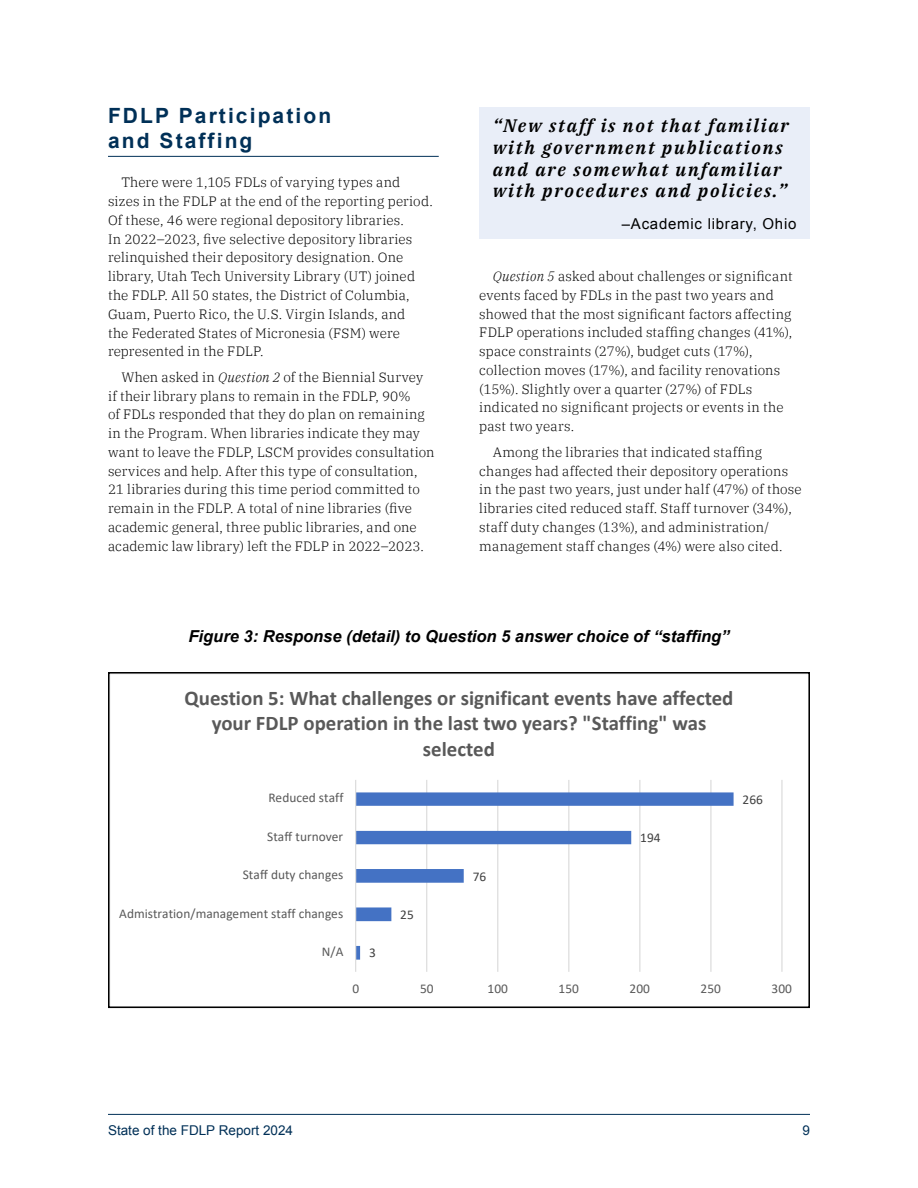
<style>
.page{position:relative;width:918px;height:1188px;background:#fff}
.page>*{position:absolute;margin:0;border:0;box-sizing:border-box;transform-origin:0 0}
.t1{font:700 21px/25.2px "Arial";letter-spacing:.1em;color:#003057}
.t2{font:700 20.85px/25.7px "Calibri";color:#595959;text-align:center}
.t3{font:italic 600 18px/21.6px "IBM Plex Serif";letter-spacing:.1em;color:#000}
.t4{font:italic 700 16.5px "Arial";color:#000}
.t5{font:15px "Arial";letter-spacing:.05em;color:#000}
.t6{font:300 13.5px/18.8px "IBM Plex Serif";letter-spacing:.015em;color:#000}
.t7{font:13.5px "Arial";color:#003057}
.t8{font:13.35px "Calibri";letter-spacing:.005em;color:#595959}
.t9{font:13.35px "Calibri";letter-spacing:.005em;color:#404040}
.s1{font-style:italic}
</style>
<div class="page">
<hr style="left:108px;top:1114px;width:702px;height:1px;background:#003057">
<hr style="left:108px;top:156px;width:331px;height:1px;background:#003057">
<hr style="left:426px;top:780px;width:1px;height:192px;background:#d9d9d9">
<hr style="left:497px;top:780px;width:1px;height:192px;background:#d9d9d9">
<hr style="left:568px;top:780px;width:1px;height:192px;background:#d9d9d9">
<hr style="left:639px;top:780px;width:1px;height:192px;background:#d9d9d9">
<hr style="left:710px;top:780px;width:1px;height:192px;background:#d9d9d9">
<hr style="left:781px;top:780px;width:2px;height:192px;background:#d9d9d9">
<svg style="left:356px;top:792px;width:378px;height:168px"></svg>
<hr style="left:355px;top:780px;width:1px;height:192px;background:#d9d9d9">
<div style="left:108px;top:672px;width:702px;height:336px;border:2px solid #000"></div>
<div style="left:479px;top:107px;width:331px;height:102px;background:#e9eef8"></div>
<div style="left:479px;top:198px;width:331px;height:41px;background:#e9eef8"></div>
<h1 class="t1" style="left:108px;top:104px;width:225px">FDLP Participation and Staffing</h1>
<p class="t6" style="left:108px;top:172px;width:326px;text-indent:14px">There were 1,105 FDLs of varying types and sizes in the FDLP at the end of the reporting period.<br>Of these, 46 were regional depository libraries.<br>In 2022–2023, five selective depository libraries relinquished their depository designation. One library, Utah Tech University Library (UT) joined the FDLP. All 50 states, the District of Columbia, Guam, Puerto Rico, the U.S. Virgin Islands, and<br>the Federated States of Micronesia (FSM) were represented in the FDLP.</p>
<p class="t6" style="left:108px;top:366px;width:328px;text-indent:14px">When asked in <span class="s1">Question 2</span> of the Biennial Survey if their library plans to remain in the FDLP, 90%<br>of FDLs responded that they do plan on remaining in the Program. When libraries indicate they may want to leave the FDLP, LSCM provides consultation services and help. After this type of consultation, 21 libraries during this time period committed to remain in the FDLP. A total of nine libraries (five academic general, three public libraries, and one academic law library) left the FDLP in 2022–2023.</p>
<h3 class="t3" style="left:493px;top:114px;width:298px">“New staff is not that familiar with government publications and are somewhat unfamiliar with procedures and policies.”</h3>
<p class="t5" style="left:622px;top:214px;width:176px">–Academic library, Ohio</p>
<p class="t6" style="left:479px;top:266px;width:315px;text-indent:14px"><span class="s1">Question 5</span> asked about challenges or significant events faced by FDLs in the past two years and showed that the most significant factors affecting FDLP operations included staffing changes (41%), space constraints (27%), budget cuts (17%), collection moves (17%), and facility renovations (15%). Slightly over a quarter (27%) of FDLs indicated no significant projects or events in the past two years.</p>
<p class="t6" style="left:479px;top:441px;width:324px;text-indent:14px">Among the libraries that indicated staffing changes had affected their depository operations in the past two years, just under half (47%) of those libraries cited reduced staff. Staff turnover (34%), staff duty changes (13%), and administration/ management staff changes (4%) were also cited.</p>
<p class="t4" style="left:189px;top:626px;width:542px">Figure 3: Response (detail) to Question 5 answer choice of “staffing”</p>
<h2 class="t2" style="left:185px;top:685px;width:550px">Question 5: What challenges or significant events have affected your FDLP operation in the last two years? "Staffing" was selected</h2>
<p class="t8" style="left:268px;top:789px;width:77px">Reduced staff</p>
<p class="t9" style="left:743px;top:790px;width:22px">266</p>
<p class="t8" style="left:267px;top:827px;width:78px">Staff turnover</p>
<p class="t9" style="left:640px;top:828px;width:22px">194</p>
<p class="t8" style="left:243px;top:866px;width:102px">Staff duty changes</p>
<p class="t9" style="left:473px;top:867px;width:15px">76</p>
<p class="t8" style="left:119px;top:904px;width:226px">Admistration/management staff changes</p>
<p class="t9" style="left:400px;top:905px;width:15px">25</p>
<p class="t8" style="left:322px;top:942px;width:23px">N/A</p>
<p class="t9" style="left:369px;top:943px;width:8px">3</p>
<p class="t8" style="left:352px;top:980px;width:8px">0</p>
<p class="t8" style="left:420px;top:980px;width:15px">50</p>
<p class="t8" style="left:488px;top:980px;width:22px">100</p>
<p class="t8" style="left:559px;top:980px;width:22px">150</p>
<p class="t8" style="left:630px;top:980px;width:22px">200</p>
<p class="t8" style="left:701px;top:980px;width:22px">250</p>
<p class="t8" style="left:772px;top:980px;width:22px">300</p>
<p class="t7" style="left:108px;top:1121px;width:187px">State of the FDLP Report 2024</p>
<p class="t7" style="left:802px;top:1121px;width:9px">9</p>
</div>
